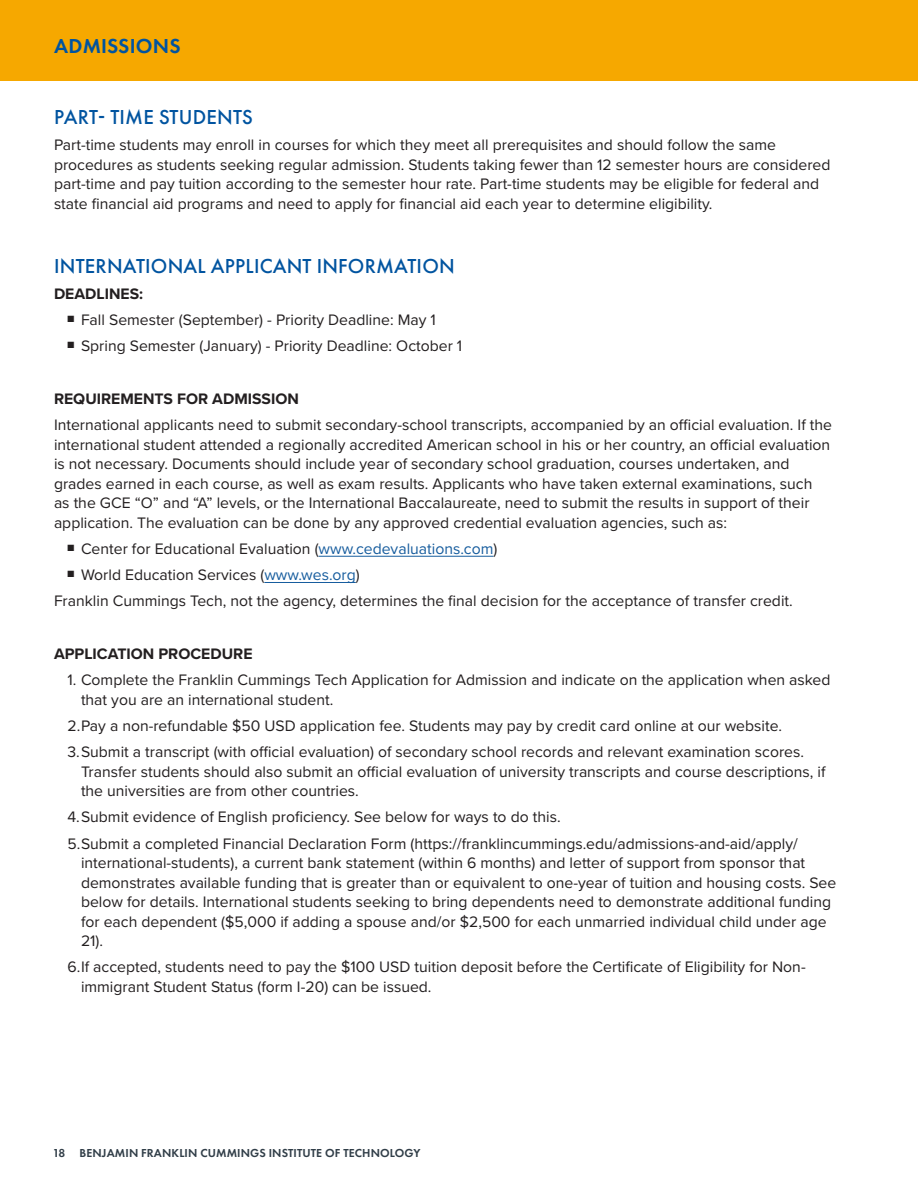
<style>
.page{position:relative;width:918px;height:1188px;background:#fff}
.page>*{position:absolute;margin:0;border:0;box-sizing:border-box;transform-origin:0 0}
.Subhead_2{font:500 21px "Futura PT";letter-spacing:.01em;color:#0154a0}
.Subhead_2-2{font:600 21px "Futura PT";letter-spacing:.01em;color:#0154a0}
.Body_Text{font:15.75px/19.5px "Proxima Nova";color:#231f20}
.Body_Text-2{font:700 15.75px "Proxima Nova";color:#231f20}
.t1{font:600 12px "Futura PT";letter-spacing:.01em;color:#313e48}
.s1{color:#175d9e}
</style>
<div class="page">
<div style="left:0;top:0;width:918px;height:81px;background:#f6a800"></div>
<hr style="left:319px;top:556px;width:174px;height:1px;background:#175d9e">
<hr style="left:264px;top:582px;width:92px;height:1px;background:#175d9e">
<p class="Subhead_2-2" style="left:54px;top:33px;width:128px">ADMISSIONS</p>
<p class="Subhead_2" style="left:54px;top:104px;width:201px">PART- TIME STUDENTS</p>
<p class="Body_Text" style="left:54px;top:135px;width:778px">Part-time students may enroll in courses for which they meet all prerequisites and should follow the same procedures as students seeking regular admission. Students taking fewer than 12 semester hours are considered part-time and pay tuition according to the semester hour rate. Part-time students may be eligible for federal and state financial aid programs and need to apply for financial aid each year to determine eligibility.</p>
<p class="Subhead_2" style="left:54px;top:253px;width:402px">INTERNATIONAL APPLICANT INFORMATION</p>
<p class="Body_Text-2" style="left:54px;top:282px;width:91px">DEADLINES:</p>
<p class="Body_Text" style="left:68px;top:309px;width:370px">■ Fall Semester (September) - Priority Deadline: May 1</p>
<p class="Body_Text" style="left:68px;top:336px;width:396px">■ Spring Semester (January) - Priority Deadline: October 1</p>
<p class="Body_Text-2" style="left:54px;top:387px;width:246px">REQUIREMENTS FOR ADMISSION</p>
<p class="Body_Text" style="left:54px;top:414px;width:780px">International applicants need to submit secondary-school transcripts, accompanied by an official evaluation. If the international student attended a regionally accredited American school in his or her country, an official evaluation is not necessary. Documents should include year of secondary school graduation, courses undertaken, and grades earned in each course, as well as exam results. Applicants who have taken external examinations, such<br>as the GCE “O” and “A” levels, or the International Baccalaureate, need to submit the results in support of their application. The evaluation can be done by any approved credential evaluation agencies, such as:</p>
<p class="Body_Text" style="left:68px;top:538px;width:431px">■ Center for Educational Evaluation (<span class="s1">www.cedevaluations.com</span>)</p>
<p class="Body_Text" style="left:68px;top:564px;width:294px">■ World Education Services (<span class="s1">www.wes.org</span>)</p>
<p class="Body_Text" style="left:54px;top:591px;width:740px">Franklin Cummings Tech, not the agency, determines the final decision for the acceptance of transfer credit.</p>
<p class="Body_Text-2" style="left:54px;top:642px;width:200px">APPLICATION PROCEDURE</p>
<p class="Body_Text" style="left:81px;top:669px;width:751px;text-indent:-14px">1. Complete the Franklin Cummings Tech Application for Admission and indicate on the application when asked that you are an international student.</p>
<p class="Body_Text" style="left:68px;top:715px;width:716px">2.Pay a non-refundable $50 USD application fee. Students may pay by credit card online at our website.</p>
<p class="Body_Text" style="left:81px;top:741px;width:746px;text-indent:-14px">3.Submit a transcript (with official evaluation) of secondary school records and relevant examination scores.<br>Transfer students should also submit an official evaluation of university transcripts and course descriptions, if the universities are from other countries.</p>
<p class="Body_Text" style="left:68px;top:807px;width:495px">4.Submit evidence of English proficiency. See below for ways to do this.</p>
<p class="Body_Text" style="left:81px;top:833px;width:757px;text-indent:-14px">5.Submit a completed Financial Declaration Form (https://franklincummings.edu/admissions-and-aid/apply/ international-students), a current bank statement (within 6 months) and letter of support from sponsor that demonstrates available funding that is greater than or equivalent to one-year of tuition and housing costs. See below for details. International students seeking to bring dependents need to demonstrate additional funding for each dependent ($5,000 if adding a spouse and/or $2,500 for each unmarried individual child under age 21).</p>
<p class="Body_Text" style="left:81px;top:957px;width:726px;text-indent:-14px">6.If accepted, students need to pay the $100 USD tuition deposit before the Certificate of Eligibility for Non&shy;immigrant Student Status (form I-20) can be issued.</p>
<p class="t1" style="left:53px;top:1145px;width:369px">18 BENJAMIN FRANKLIN CUMMINGS INSTITUTE OF TECHNOLOGY</p>
</div>
